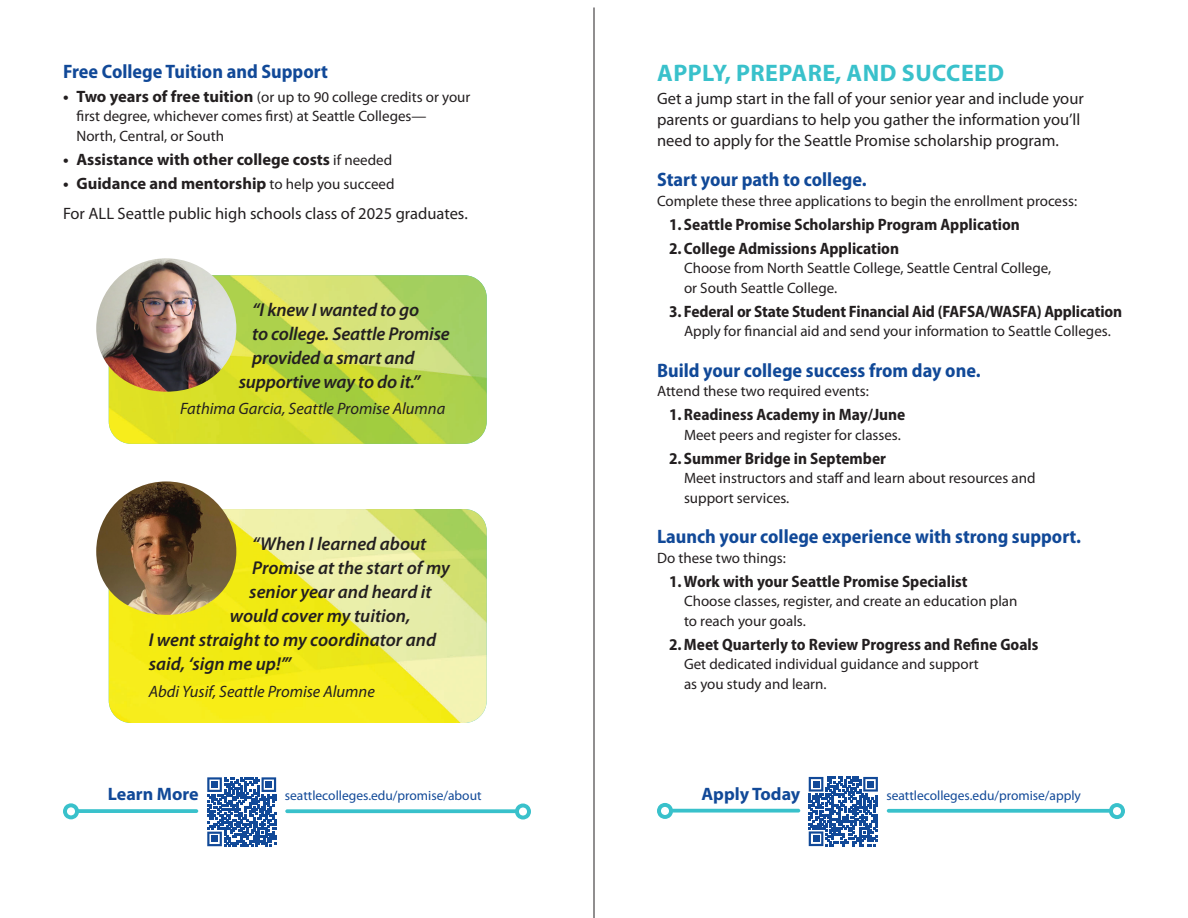
<style>
.page{position:relative;width:1188px;height:918px;background:#fff}
.page>*{position:absolute;margin:0;border:0;box-sizing:border-box;transform-origin:0 0}
.headline{font:700 24px "Myriad Pro";letter-spacing:.02em;color:#39c1cb}
.Subhead{font:700 semi-condensed 19.5px "Myriad Pro";color:#114998}
.text{font:italic 600 18.6px "Myriad Pro";color:#231f20}
.Subhead-2{font:700 18px "Myriad Pro";color:#114998}
.text-2{font:700 semi-condensed 16.5px "Myriad Pro";color:#231f20}
.text-3{font:16.5px/21px "Myriad Pro";color:#231f20}
.text-4{font:700 16.5px "Myriad Pro";color:#231f20}
.text-5{font:italic 16.5px "Myriad Pro";color:#231f20}
.text-6{font:15px/19.5px "Myriad Pro";color:#231f20}
.text-7{font:13.5px "Myriad Pro";color:#114998}
.Subhead-3{font:13.5px "Myriad Pro";color:#114998}
.s1{font-weight:700;font-size:16.5px}
.s2{font-weight:400;font-size:15px}
</style>
<div class="page">
<img style="left:109px;top:275px;width:378px;height:169px">
<img style="left:96px;top:258px;width:140px;height:134px">
<img style="left:109px;top:509px;width:378px;height:214px">
<img style="left:96px;top:481px;width:140px;height:134px">
<hr style="left:594px;top:8px;width:1px;height:910px;background:#231f20">
<svg style="left:207px;top:777px;width:69px;height:69px"></svg>
<div style="left:211px;top:836px;width:7px;height:6px;background:#114998"></div>
<svg style="left:63px;top:803px;width:135px;height:16px"></svg>
<svg style="left:285px;top:804px;width:246px;height:16px"></svg>
<svg style="left:657px;top:803px;width:143px;height:16px"></svg>
<svg style="left:887px;top:803px;width:238px;height:16px"></svg>
<div style="left:805px;top:773px;width:77px;height:77px;background:linear-gradient(to right,#fff,#fff)"></div>
<svg style="left:809px;top:777px;width:69px;height:69px"></svg>
<p class="Subhead" style="left:63px;top:59px;width:266px">Free College Tuition and Support</p>
<p class="text-6" style="left:76px;top:87px;width:395px;text-indent:-14px"><span class="s1">• Two years of free tuition</span> (or up to 90 college credits or your first degree, whichever comes first) at Seattle Colleges—<br>North, Central, or South</p>
<p class="text-4" style="left:63px;top:148px;width:331px">• Assistance with other college costs <span class="s2">if needed</span></p>
<p class="text-4" style="left:63px;top:172px;width:333px">• Guidance and mentorship <span class="s2">to help you succeed</span></p>
<p class="text-3" style="left:63px;top:202px;width:406px">For ALL Seattle public high schools class of 2025 graduates.</p>
<p class="text" style="left:252px;top:298px;width:168px">“I knew I wanted to go</p>
<p class="text" style="left:252px;top:322px;width:199px">to college. Seattle Promise</p>
<p class="text" style="left:252px;top:346px;width:164px">provided a smart and</p>
<p class="text" style="left:239px;top:370px;width:183px">supportive way to do it.”</p>
<p class="text-5" style="left:180px;top:399px;width:267px">Fathima Garcia, Seattle Promise Alumna</p>
<p class="text" style="left:252px;top:532px;width:176px">“When I learned about</p>
<p class="text" style="left:252px;top:556px;width:199px">Promise at the start of my</p>
<p class="text" style="left:249px;top:580px;width:184px">senior year and heard it</p>
<p class="text" style="left:230px;top:604px;width:182px">would cover my tuition,</p>
<p class="text" style="left:149px;top:628px;width:289px">I went straight to my coordinator and</p>
<p class="text" style="left:149px;top:652px;width:144px">said, ‘sign me up!’”</p>
<p class="text-5" style="left:149px;top:681px;width:228px">Abdi Yusif, Seattle Promise Alumne</p>
<p class="headline" style="left:657px;top:58px;width:349px">APPLY, PREPARE, AND SUCCEED</p>
<p class="text-3" style="left:657px;top:88px;width:428px">Get a jump start in the fall of your senior year and include your parents or guardians to help you gather the information you’ll need to apply for the Seattle Promise scholarship program.</p>
<p class="Subhead" style="left:657px;top:167px;width:211px">Start your path to college.</p>
<p class="text-6" style="left:657px;top:191px;width:422px">Complete these three applications to begin the enrollment process:</p>
<p class="text-2" style="left:669px;top:214px;width:352px">1. Seattle Promise Scholarship Program Application</p>
<p class="text-2" style="left:669px;top:238px;width:232px">2. College Admissions Application</p>
<p class="text-6" style="left:684px;top:258px;width:369px">Choose from North Seattle College, Seattle Central College, or South Seattle College.</p>
<p class="text-2" style="left:669px;top:301px;width:455px">3. Federal or State Student Financial Aid (FAFSA/WASFA) Application</p>
<p class="text-6" style="left:684px;top:321px;width:428px">Apply for financial aid and send your information to Seattle Colleges.</p>
<p class="Subhead" style="left:657px;top:358px;width:325px">Build your college success from day one.</p>
<p class="text-6" style="left:657px;top:381px;width:213px">Attend these two required events:</p>
<p class="text-2" style="left:669px;top:404px;width:238px">1. Readiness Academy in May/June</p>
<p class="text-6" style="left:684px;top:425px;width:218px">Meet peers and register for classes.</p>
<p class="text-2" style="left:669px;top:448px;width:219px">2. Summer Bridge in September</p>
<p class="text-6" style="left:684px;top:468px;width:353px">Meet instructors and staff and learn about resources and support services.</p>
<p class="Subhead" style="left:657px;top:524px;width:426px">Launch your college experience with strong support.</p>
<p class="text-6" style="left:657px;top:548px;width:130px">Do these two things:</p>
<p class="text-2" style="left:669px;top:571px;width:300px">1. Work with your Seattle Promise Specialist</p>
<p class="text-6" style="left:684px;top:591px;width:335px">Choose classes, register, and create an education plan to reach your goals.</p>
<p class="text-2" style="left:669px;top:634px;width:371px">2.Meet Quarterly to Review Progress and Refine Goals</p>
<p class="text-6" style="left:684px;top:654px;width:296px">Get dedicated individual guidance and support as you study and learn.</p>
<p class="Subhead-2" style="left:108px;top:782px;width:92px">Learn More</p>
<p class="text-7" style="left:285px;top:787px;width:198px">seattlecolleges.edu/promise/about</p>
<p class="Subhead-2" style="left:702px;top:782px;width:100px">Apply Today</p>
<p class="Subhead-3" style="left:886px;top:787px;width:196px">seattlecolleges.edu/promise/apply</p>
</div>
